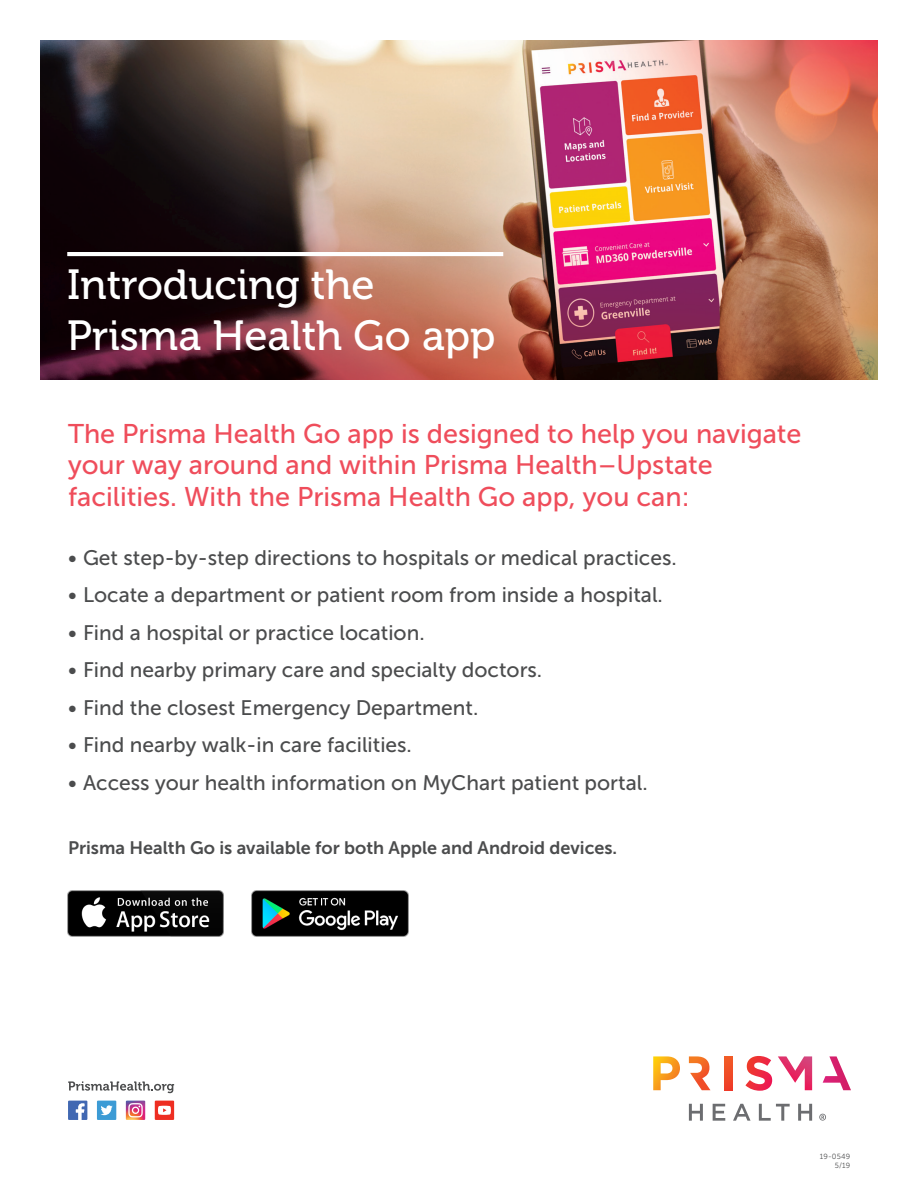
<style>
.page{position:relative;width:918px;height:1188px;background:#fff}
.page>*{position:absolute;margin:0;border:0;box-sizing:border-box;transform-origin:0 0}
.cover_title_NEW{font:42px/51px "Museo 500";color:#fff}
.body_text{font:27px/31.5px "Museo Sans 500";color:#ef4d5b}
.body_text-2{font:21px "Museo Sans 500";color:#4b4c4d}
.body_text-3{font:18px "Museo Sans 700";color:#4b4c4d}
.subhead{font:7.5px/9px "Museo Sans 300";letter-spacing:.02em;color:#4b4c4d;text-align:right}
</style>
<div class="page">
<img style="left:126px;top:1101px;width:19px;height:19px">
<svg style="left:68px;top:1081px;width:106px;height:12px"></svg>
<svg style="left:128px;top:1103px;width:15px;height:14px"></svg>
<svg style="left:68px;top:1101px;width:19px;height:19px"></svg>
<div style="left:155px;top:1101px;width:19px;height:19px;background:#ee2e22"></div>
<div style="left:97px;top:1101px;width:19px;height:19px;background:#3c9bd5"></div>
<svg style="left:101px;top:1105px;width:12px;height:10px"></svg>
<svg style="left:158px;top:1106px;width:13px;height:9px"></svg>
<svg style="left:689px;top:1104px;width:123px;height:17px"></svg>
<svg style="left:823px;top:1056px;width:28px;height:34px"></svg>
<svg style="left:778px;top:1056px;width:34px;height:34px"></svg>
<svg style="left:745px;top:1056px;width:27px;height:35px"></svg>
<svg style="left:725px;top:1056px;width:7px;height:34px"></svg>
<svg style="left:689px;top:1056px;width:21px;height:34px"></svg>
<svg style="left:653px;top:1056px;width:27px;height:34px"></svg>
<svg style="left:819px;top:1114px;width:7px;height:7px"></svg>
<img style="left:40px;top:40px;width:838px;height:340px">
<hr style="left:67px;top:252px;width:436px;height:4px;background:#fff">
<img style="left:67px;top:890px;width:157px;height:46px">
<img style="left:252px;top:890px;width:156px;height:46px">
<p class="cover_title_NEW" style="left:67px;top:260px;width:430px">Introducing the<br>Prisma Health Go app</p>
<p class="body_text" style="left:68px;top:418px;width:735px">The Prisma Health Go app is designed to help you navigate your way around and within Prisma Health–Upstate facilities. With the Prisma Health Go app, you can:</p>
<p class="body_text-2" style="left:68px;top:546px;width:610px">• Get step-by-step directions to hospitals or medical practices.</p>
<p class="body_text-2" style="left:68px;top:583px;width:596px">• Locate a department or patient room from inside a hospital.</p>
<p class="body_text-2" style="left:68px;top:621px;width:358px">• Find a hospital or practice location.</p>
<p class="body_text-2" style="left:68px;top:658px;width:476px">• Find nearby primary care and specialty doctors.</p>
<p class="body_text-2" style="left:68px;top:696px;width:412px">• Find the closest Emergency Department.</p>
<p class="body_text-2" style="left:68px;top:733px;width:345px">• Find nearby walk-in care facilities.</p>
<p class="body_text-2" style="left:68px;top:771px;width:581px">• Access your health information on MyChart patient portal.</p>
<p class="body_text-3" style="left:68px;top:838px;width:551px">Prisma Health Go is available for both Apple and Android devices.</p>
<p class="subhead" style="left:820px;top:1152px;width:32px">19-0549<br>5/19</p>
</div>
